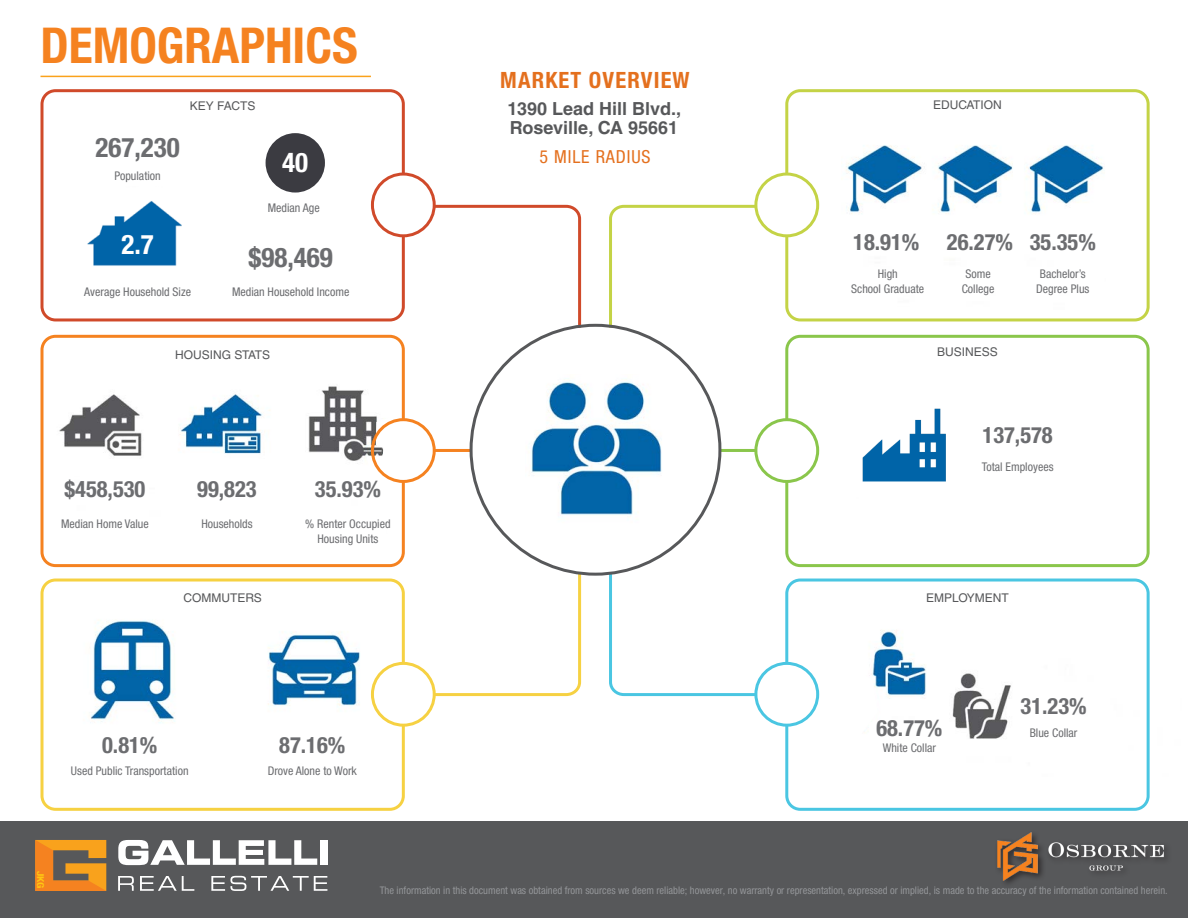
<style>
.page{position:relative;width:1188px;height:918px;background:#fff}
.page>*{position:absolute;margin:0;border:0;box-sizing:border-box;transform-origin:0 0}
.t1{font:700 condensed 49.5px "Helvetica Neue LT Std";color:#f58220}
.t2{font:700 condensed 27px "Helvetica Neue LT Std";color:#6c6d70}
.t3{font:700 condensed 27px "Helvetica Neue LT Std";color:#fff}
.t4{font:700 condensed 22.5px "Helvetica Neue LT Std";color:#6c6d70}
.t5{font:700 condensed 22.5px "Helvetica Neue LT Std";letter-spacing:.05em;color:#e4701e}
.t6{font:700 18px "Helvetica LT Std";color:#57585a}
.t7{font:condensed 18px "Helvetica Neue LT Std";letter-spacing:.05em;color:#e4701e}
.t8{font:condensed 12px "Helvetica Neue LT Std";color:#6c6d70}
.t9{font:12px "Helvetica LT Std";color:#57585a}
.copy_bulleted{font:condensed 10.5px "Helvetica Neue LT Std";color:#939598}
.t10{font:700 condensed 9.45px "Helvetica Neue LT Std";color:#fec711;scale:1.21 1}
</style>
<div class="page">
<img style="left:59px;top:386px;width:332px;height:95px">
<img style="left:87px;top:201px;width:95px;height:65px">
<img style="left:91px;top:620px;width:269px;height:103px">
<img style="left:862px;top:408px;width:84px;height:74px">
<img style="left:872px;top:630px;width:139px;height:109px">
<img style="left:846px;top:145px;width:258px;height:69px">
<img style="left:531px;top:381px;width:131px;height:134px">
<div style="left:371px;top:418px;width:65px;height:65px;border:3px solid #f58220;border-radius:50%"></div>
<div style="left:266px;top:133px;width:59px;height:60px;background:#3b3b41;border-radius:50%"></div>
<div style="left:371px;top:173px;width:65px;height:64px;border:3px solid #d04a2a;border-radius:50%"></div>
<div style="left:371px;top:662px;width:65px;height:65px;border:3px solid #f6d142;border-radius:50%"></div>
<div style="left:41px;top:89px;width:364px;height:232px;border:3px solid #d04a2a;border-radius:14px"></div>
<div style="left:41px;top:335px;width:364px;height:232px;border:3px solid #f58220;border-radius:14px"></div>
<div style="left:41px;top:579px;width:364px;height:232px;border:3px solid #f6d142;border-radius:14px"></div>
<svg style="left:432px;top:203px;width:151px;height:128px"></svg>
<svg style="left:432px;top:570px;width:151px;height:128px"></svg>
<hr style="left:435px;top:449px;width:35px;height:3px;background:#f58220">
<div style="left:754px;top:173px;width:65px;height:64px;border:3px solid #c4d346;border-radius:50%"></div>
<div style="left:754px;top:418px;width:65px;height:65px;border:3px solid #8ac64b;border-radius:50%"></div>
<div style="left:754px;top:662px;width:65px;height:65px;border:3px solid #4ac6e2;border-radius:50%"></div>
<div style="left:785px;top:89px;width:365px;height:232px;border:3px solid #c4d346;border-radius:14px"></div>
<div style="left:785px;top:335px;width:365px;height:232px;border:3px solid #8ac64b;border-radius:14px"></div>
<div style="left:785px;top:579px;width:365px;height:232px;border:3px solid #4ac6e2;border-radius:14px"></div>
<svg style="left:608px;top:203px;width:150px;height:128px"></svg>
<svg style="left:608px;top:570px;width:150px;height:128px"></svg>
<hr style="left:720px;top:449px;width:35px;height:3px;background:#8ac64b">
<div style="left:0;top:822px;width:1188px;height:96px;background:#57585a"></div>
<img style="left:997px;top:833px;width:166px;height:47px">
<svg style="left:118px;top:876px;width:16px;height:15px"></svg>
<svg style="left:140px;top:876px;width:54px;height:15px"></svg>
<svg style="left:211px;top:876px;width:116px;height:15px"></svg>
<svg style="left:118px;top:840px;width:199px;height:25px"></svg>
<div style="left:320px;top:840px;width:8px;height:25px;background:#fff"></div>
<svg style="left:35px;top:840px;width:71px;height:51px"></svg>
<hr style="left:40px;top:76px;width:331px;height:1px;background:#faa21b">
<p class="t1" style="left:40px;top:15px;width:319px">DEMOGRAPHICS</p>
<p class="t5" style="left:500px;top:66px;width:191px">MARKET OVERVIEW</p>
<p class="t2" style="left:96px;top:131px;width:86px">267,230</p>
<p class="t8" style="left:114px;top:168px;width:48px">Population</p>
<p class="t9" style="left:190px;top:99px;width:67px">KEY FACTS</p>
<p class="t9" style="left:933px;top:98px;width:70px">EDUCATION</p>
<p class="t6" style="left:508px;top:97px;width:175px">1390 Lead Hill Blvd.,</p>
<p class="t6" style="left:510px;top:117px;width:170px">Roseville, CA 95661</p>
<p class="t3" style="left:282px;top:146px;width:27px">40</p>
<p class="t8" style="left:268px;top:201px;width:53px">Median Age</p>
<p class="t7" style="left:539px;top:146px;width:113px">5 MILE RADIUS</p>
<p class="t3" style="left:121px;top:228px;width:34px">2.7</p>
<p class="t8" style="left:84px;top:285px;width:108px">Average Household Size</p>
<p class="t2" style="left:249px;top:241px;width:86px">$98,469</p>
<p class="t8" style="left:232px;top:285px;width:119px">Median Household Income</p>
<p class="t4" style="left:853px;top:229px;width:68px">18.91%</p>
<p class="t8" style="left:878px;top:267px;width:22px">High</p>
<p class="t8" style="left:851px;top:282px;width:74px">School Graduate</p>
<p class="t4" style="left:947px;top:229px;width:68px">26.27%</p>
<p class="t4" style="left:1030px;top:229px;width:68px">35.35%</p>
<p class="t8" style="left:965px;top:267px;width:27px">Some</p>
<p class="t8" style="left:962px;top:282px;width:34px">College</p>
<p class="t8" style="left:1040px;top:267px;width:47px">Bachelor’s</p>
<p class="t8" style="left:1036px;top:282px;width:55px">Degree Plus</p>
<p class="t9" style="left:175px;top:348px;width:96px">HOUSING STATS</p>
<p class="t9" style="left:937px;top:345px;width:62px">BUSINESS</p>
<p class="t4" style="left:983px;top:421px;width:72px">137,578</p>
<p class="t4" style="left:64px;top:475px;width:82px">$458,530</p>
<p class="t8" style="left:61px;top:517px;width:89px">Median Home Value</p>
<p class="t4" style="left:197px;top:475px;width:61px">99,823</p>
<p class="t8" style="left:201px;top:517px;width:53px">Households</p>
<p class="t4" style="left:315px;top:475px;width:68px">35.93%</p>
<p class="t8" style="left:305px;top:517px;width:87px">% Renter Occupied</p>
<p class="t8" style="left:318px;top:532px;width:62px">Housing Units</p>
<p class="t8" style="left:982px;top:460px;width:73px">Total Employees</p>
<p class="t9" style="left:183px;top:591px;width:80px">COMMUTERS</p>
<p class="t9" style="left:926px;top:591px;width:84px">EMPLOYMENT</p>
<p class="t4" style="left:1021px;top:692px;width:68px">31.23%</p>
<p class="t4" style="left:102px;top:731px;width:57px">0.81%</p>
<p class="t4" style="left:279px;top:731px;width:68px">87.16%</p>
<p class="t8" style="left:71px;top:764px;width:119px">Used Public Transportation</p>
<p class="t8" style="left:268px;top:764px;width:91px">Drove Alone to Work</p>
<p class="t4" style="left:876px;top:714px;width:68px">68.77%</p>
<p class="t8" style="left:1030px;top:726px;width:49px">Blue Collar</p>
<p class="t8" style="left:883px;top:740px;width:55px">White Collar</p>
<p class="t10" style="left:46px;top:871px;width:16px;rotate:90deg">JKG</p>
<p class="copy_bulleted" style="left:380px;top:884px;width:790px">The information in this document was obtained from sources we deem reliable; however, no warranty or representation, expressed or implied, is made to the accuracy of the information contained herein.</p>
</div>
